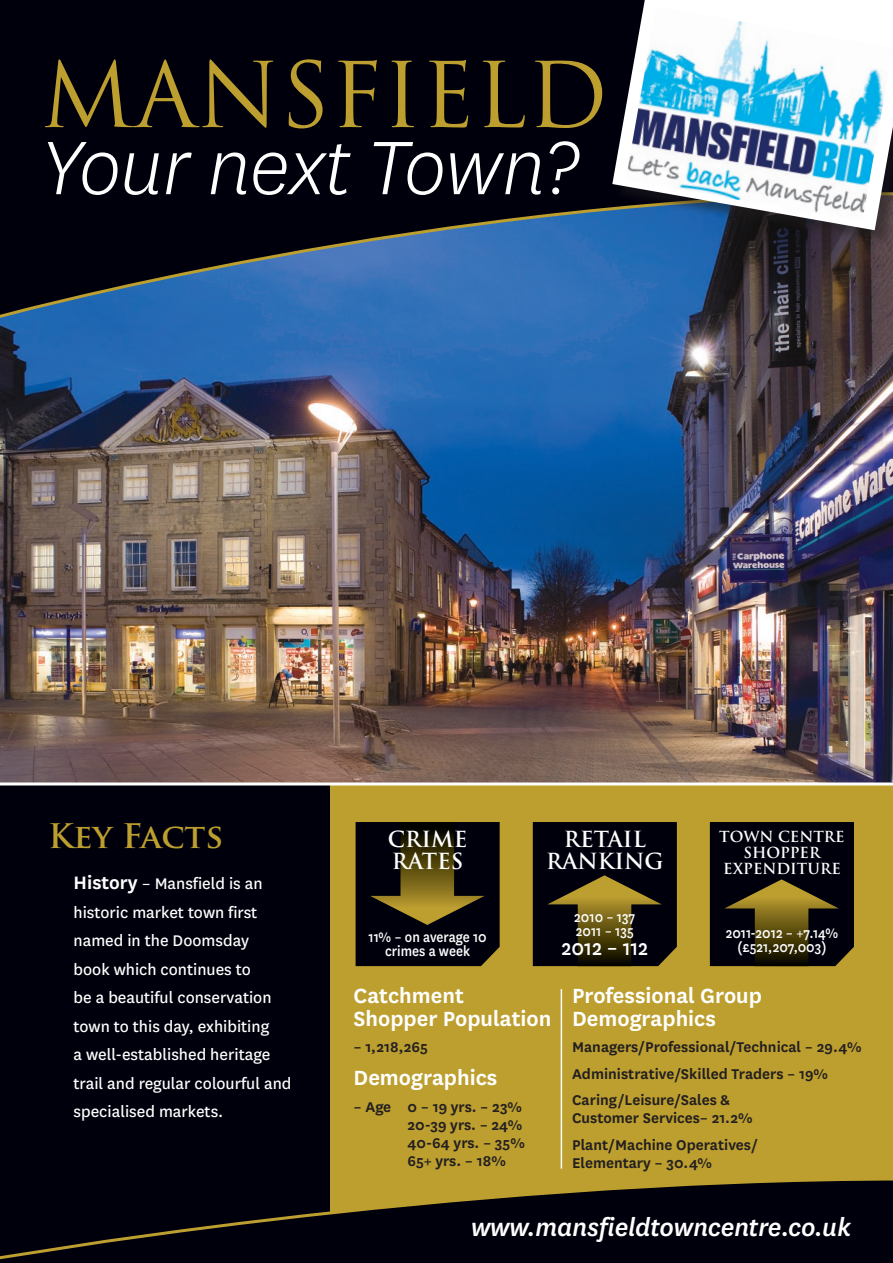
<style>
.page{position:relative;width:893px;height:1263px;background:#fff}
.page>*{position:absolute;margin:0;border:0;box-sizing:border-box;transform-origin:0 0}
.t1{font:italic 300 88.5px "National";letter-spacing:-.01em;color:#fff}
.t2{font:88.05px "Trajan Pro";color:#bd9f2f}
.t3{font:700 33px "Trajan Pro";color:#bd9f2f}
.t4{font:italic 500 28.5px "National";letter-spacing:-.01em;color:#fff}
.t5{font:500 24.3px "National";color:#fff;scale:.9 1}
.t6{font:600 24px/22.5px "National";color:#fff}
.t7{font:700 21.6px/21.6px "Trajan Pro";color:#fff;text-align:center}
.t8{font:18px/28.5px "National";color:#fff}
.t9{font:600 16.5px/18px "National";color:#231f20}
.t10{font:500 16.2px/14.1px "National";color:#fff;text-align:center;scale:.9 1}
.t11{font:700 14.85px/16.2px "Trajan Pro";color:#fff;text-align:center}
.s1{font-weight:600;font-size:21px}
</style>
<div class="page">
<div style="left:0;top:781px;width:331px;height:482px;background:#00000d"></div>
<div style="left:330px;top:781px;width:563px;height:482px;background:#bd9f2f"></div>
<img style="left:0;top:323px;width:893px;height:459px">
<div style="left:0;top:0;width:612px;height:191px;background:#00000d"></div>
<svg style="left:0;top:191px;width:893px;height:132px;background:#223e63"></svg>
<div style="left:613px;top:0;width:280px;height:254px;background:#231f20;opacity:.5"></div>
<svg style="left:612px;top:0;width:281px;height:230px"></svg>
<img style="left:626px;top:7px;width:267px;height:215px">
<svg style="left:0;top:1180px;width:893px;height:83px"></svg>
<svg style="left:710px;top:822px;width:144px;height:144px;background:#1b160f"></svg>
<svg style="left:533px;top:822px;width:144px;height:144px;background:#1d180f"></svg>
<svg style="left:356px;top:822px;width:144px;height:144px;background:#1d190f"></svg>
<hr style="left:561px;top:989px;width:1px;height:179px;background:#fff">
<hr style="left:0;top:782px;width:893px;height:3px;background:#fff">
<h2 class="t2" style="left:41px;top:39px;width:569px">MANSFIELD</h2>
<h1 class="t1" style="left:41px;top:114px;width:540px">Your next Town?</h1>
<h3 class="t3" style="left:48px;top:815px;width:177px">Key Facts</h3>
<p class="t8" style="left:74px;top:869px;width:219px"><span class="s1">History</span> – Mansfield is an historic market town first named in the Doomsday<br>book which continues to<br>be a beautiful conservation town to this day, exhibiting<br>a well-established heritage trail and regular colourful and specialised markets.</p>
<h3 class="t7" style="left:388px;top:829px;width:81px;text-align:left">CRIME<br>RATES</h3>
<h3 class="t7" style="left:546px;top:829px;width:119px">RETAIL<br>RANKING</h3>
<p class="t11" style="left:719px;top:829px;width:127px">TOWN CENTRE<br>SHOPPER<br>EXPENDITURE</p>
<p class="t10" style="left:368px;top:929px;width:133px">11% – on average 10 crimes a week</p>
<h3 class="t6" style="left:354px;top:983px;width:199px">Catchment<br>Shopper Population</h3>
<p class="t9" style="left:354px;top:1037px;width:76px">– 1,218,265</p>
<h3 class="t6" style="left:354px;top:1065px;width:145px">Demographics</h3>
<p class="t9" style="left:408px;top:1096px;width:119px;text-indent:-54px">– Age 0 – 19 yrs. – 23%<br>20-39 yrs. – 24%<br>40-64 yrs. – 35%<br>65+ yrs. – 18%</p>
<p class="t10" style="left:574px;top:909px;width:69px;text-align:left">2010 – 137<br>2011 – 135</p>
<h3 class="t5" style="left:561px;top:931px;width:98px">2012 – 112</h3>
<p class="t10" style="left:726px;top:925px;width:126px">2011-2012 – +7.14% (£521,207,003)</p>
<h3 class="t6" style="left:572px;top:983px;width:191px">Professional Group<br>Demographics</h3>
<p class="t9" style="left:572px;top:1033px;width:291px;line-height:26.5px">Managers/Professional/Technical – 29.4%<br>Administrative/Skilled Traders – 19%<br>Caring/Leisure/Sales &amp;</p>
<p class="t9" style="left:572px;top:1104px;width:187px;line-height:26.5px">Customer Services– 21.2%<br>Plant/Machine Operatives/</p>
<p class="t9" style="left:572px;top:1153px;width:141px">Elementary – 30.4%</p>
<h3 class="t4" style="left:471px;top:1209px;width:381px">www.mansfieldtowncentre.co.uk</h3>
</div>
